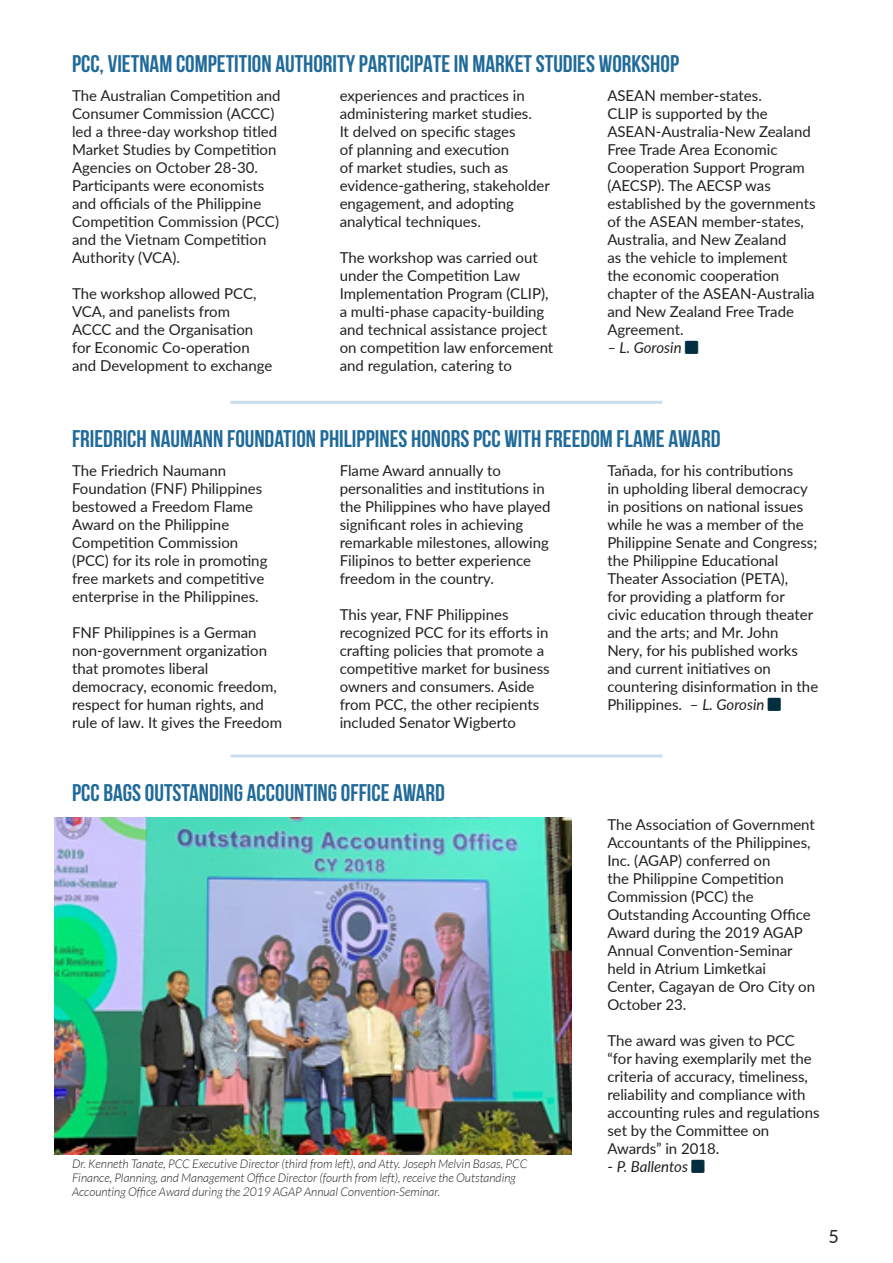
<style>
.page{position:relative;width:893px;height:1263px;background:#fff}
.page>*{position:absolute;margin:0;border:0;box-sizing:border-box;transform-origin:0 0}
.t1{font:700 24px "Bebas Neue";color:#206a99}
.t2{font:18px "Lato";color:#231f20}
.t3{font:15px/18px "Lato";color:#231f20}
.t4{font:italic 15px "Lato";color:#231f20}
.t5{font:italic 300 12px/14.4px "Lato";color:#231f20}
.s1{font-style:italic}
.s2{font-style:normal}
</style>
<div class="page">
<hr style="left:230px;top:401px;width:432px;height:3px;background:#267fb9">
<hr style="left:230px;top:754px;width:432px;height:3px;background:#267fb9">
<img style="left:54px;top:818px;width:517px;height:336px">
<p class="t1" style="left:72px;top:51px;width:609px">PCC, VIETNAM COMPETITION AUTHORITY PARTICIPATE IN MARKET STUDIES WORKSHOP</p>
<p class="t3" style="left:72px;top:86px;width:210px">The Australian Competition and<br>Consumer Commission (ACCC) led a three-day workshop titled<br>Market Studies by Competition<br>Agencies on October 28-30.<br>Participants were economists and officials of the Philippine<br>Competition Commission (PCC) and the Vietnam Competition<br>Authority (VCA).</p>
<p class="t3" style="left:72px;top:284px;width:202px">The workshop allowed PCC,<br>VCA, and panelists from<br>ACCC and the Organisation for Economic Co-operation and Development to exchange</p>
<p class="t3" style="left:340px;top:86px;width:212px">experiences and practices in administering market studies.<br>It delved on specific stages<br>of planning and execution<br>of market studies, such as evidence-gathering, stakeholder engagement, and adopting analytical techniques.</p>
<p class="t3" style="left:340px;top:248px;width:215px">The workshop was carried out under the Competition Law<br>Implementation Program (CLIP), a multi-phase capacity-building and technical assistance project on competition law enforcement and regulation, catering to</p>
<p class="t3" style="left:607px;top:86px;width:156px">ASEAN member-states.</p>
<p class="t3" style="left:607px;top:104px;width:210px">CLIP is supported by the<br>ASEAN-Australia-New Zealand<br>Free Trade Area Economic<br>Cooperation Support Program (AECSP). The AECSP was established by the governments of the ASEAN member-states,<br>Australia, and New Zealand<br>as the vehicle to implement<br>the economic cooperation chapter of the ASEAN-Australia and New Zealand Free Trade<br>Agreement.</p>
<p class="t4" style="left:607px;top:337px;width:76px">– L. Gorosin</p>
<p class="t1" style="left:72px;top:426px;width:650px">FRIEDRICH NAUMANN FOUNDATION PHILIPPINES HONORS PCC WITH FREEDOM FLAME AWARD</p>
<p class="t3" style="left:72px;top:461px;width:197px">The Friedrich Naumann<br>Foundation (FNF) Philippines bestowed a Freedom Flame<br>Award on the Philippine<br>Competition Commission (PCC) for its role in promoting free markets and competitive enterprise in the Philippines.</p>
<p class="t3" style="left:72px;top:623px;width:212px">FNF Philippines is a German non-government organization that promotes liberal democracy, economic freedom, respect for human rights, and rule of law. It gives the Freedom</p>
<p class="t3" style="left:340px;top:461px;width:212px">Flame Award annually to personalities and institutions in the Philippines who have played significant roles in achieving remarkable milestones, allowing<br>Filipinos to better experience freedom in the country.</p>
<p class="t3" style="left:340px;top:605px;width:212px">This year, FNF Philippines recognized PCC for its efforts in crafting policies that promote a competitive market for business owners and consumers. Aside from PCC, the other recipients included Senator Wigberto</p>
<p class="t3" style="left:607px;top:461px;width:212px">Tañada, for his contributions<br>in upholding liberal democracy in positions on national issues while he was a member of the<br>Philippine Senate and Congress; the Philippine Educational<br>Theater Association (PETA),<br>for providing a platform for<br>civic education through theater and the arts; and Mr. John<br>Nery, for his published works and current initiatives on countering disinformation in the<br>Philippines. – <span class="s1">L. Gorosin</span></p>
<p class="t1" style="left:72px;top:780px;width:375px">PCC BAGS OUTSTANDING ACCOUNTING OFFICE AWARD</p>
<p class="t5" style="left:72px;top:1156px;width:457px">Dr. Kenneth Tanate, PCC Executive Director (third from left), and Atty. Joseph Melvin Basas, PCC<br>Finance, Planning, and Management Office Director (fourth from left), receive the Outstanding<br>Accounting Office Award during the 2019 AGAP Annual Convention-Seminar.</p>
<p class="t3" style="left:607px;top:815px;width:209px">The Association of Government<br>Accountants of the Philippines,<br>Inc. (AGAP) conferred on<br>the Philippine Competition<br>Commission (PCC) the<br>Outstanding Accounting Office<br>Award during the 2019 AGAP<br>Annual Convention-Seminar held in Atrium Limketkai<br>Center, Cagayan de Oro City on<br>October 23.</p>
<p class="t3" style="left:607px;top:1031px;width:214px">The award was given to PCC “for having exemplarily met the criteria of accuracy, timeliness, reliability and compliance with accounting rules and regulations set by the Committee on<br>Awards” in 2018.</p>
<p class="t4" style="left:607px;top:1156px;width:82px"><span class="s2">-</span> P. Ballentos</p>
<p class="t2" style="left:828px;top:1224px;width:12px">5</p>
</div>
